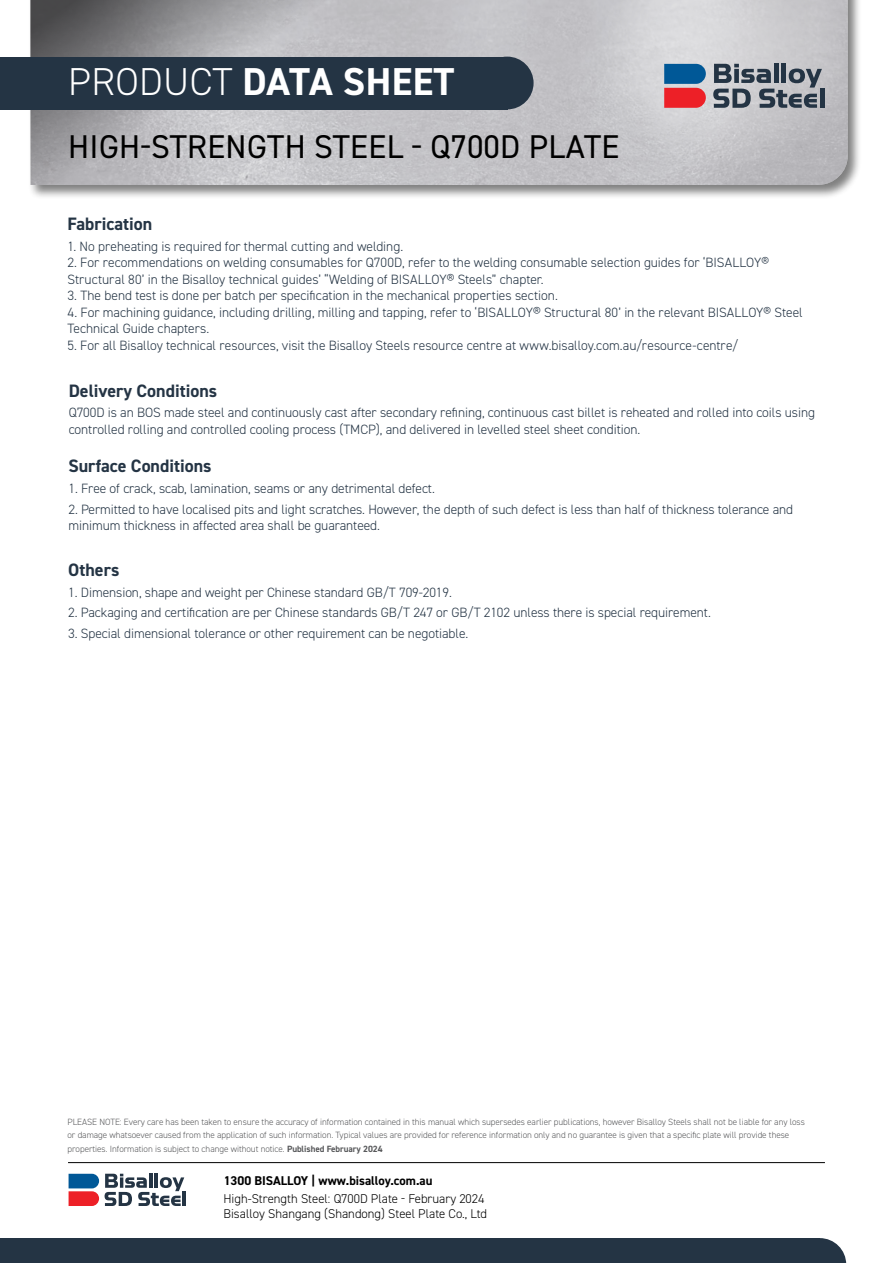
<style>
.page{position:relative;width:893px;height:1263px;background:#fff}
.page>*{position:absolute;margin:0;border:0;box-sizing:border-box;transform-origin:0 0}
.t1{font:700 39px "DIN2014";letter-spacing:.01em;color:#fff}
.t2{font:33px "DIN2014";letter-spacing:.01em;color:#000}
.t3{font:700 18px "DIN2014";color:#243444}
.t4{font:300 13.5px/16.5px "DIN2014";letter-spacing:-.005em;color:#243444}
.t5{font:300 12.75px/15.3px "DIN2014";color:#000}
.t6{font:700 12.75px "DIN2014";color:#000}
.t7{font:300 9.15px/13.6px "DIN2014";letter-spacing:-.005em;color:#58595b}
.s1{font-weight:300}
.s2{font-weight:700}
</style>
<div class="page">
<div style="left:28px;top:0;width:834px;height:199px;background:#000;opacity:.5"></div>
<svg style="left:30px;top:0;width:818px;height:185px;background:#b4b4b7"></svg>
<div style="left:0;top:57px;width:507px;height:52px;background:#243444"></div>
<div style="left:481px;top:57px;width:53px;height:52px;background:#243444;border-radius:50%"></div>
<svg style="left:598px;top:0;width:250px;height:175px;background:#bdbbc0"></svg>
<hr style="left:820px;top:89px;width:4px;height:19px;background:#243444">
<div style="left:0;top:1238px;width:820px;height:25px;background:#243444"></div>
<svg style="left:820px;top:1238px;width:26px;height:25px"></svg>
<svg style="left:69px;top:1174px;width:30px;height:32px"></svg>
<svg style="left:105px;top:1174px;width:79px;height:32px"></svg>
<hr style="left:183px;top:1192px;width:3px;height:14px;background:#243444">
<hr style="left:68px;top:1162px;width:757px;height:1px;background:#000">
<h1 class="t1" style="left:68px;top:56px;width:388px"><span class="s1">PRODUCT</span> DATA SHEET</h1>
<h2 class="t2" style="left:68px;top:126px;width:553px">HIGH-STRENGTH STEEL - Q700D PLATE</h2>
<h3 class="t3" style="left:68px;top:212px;width:86px">Fabrication</h3>
<p class="t4" style="left:68px;top:238px;width:337px">1. No preheating is required for thermal cutting and welding.</p>
<p class="t4" style="left:68px;top:254px;width:703px">2. For recommendations on welding consumables for Q700D, refer to the welding consumable selection guides for ‘BISALLOY®<br>Structural 80’ in the Bisalloy technical guides’ “Welding of BISALLOY® Steels” chapter.</p>
<p class="t4" style="left:68px;top:287px;width:492px">3. The bend test is done per batch per specification in the mechanical properties section.</p>
<p class="t4" style="left:68px;top:304px;width:737px">4. For machining guidance, including drilling, milling and tapping, refer to ‘BISALLOY® Structural 80’ in the relevant BISALLOY® Steel<br>Technical Guide chapters.</p>
<p class="t4" style="left:68px;top:337px;width:672px">5. For all Bisalloy technical resources, visit the Bisalloy Steels resource centre at www.bisalloy.com.au/resource-centre/</p>
<h3 class="t3" style="left:69px;top:378px;width:150px">Delivery Conditions</h3>
<p class="t4" style="left:69px;top:404px;width:748px">Q700D is an BOS made steel and continuously cast after secondary refining, continuous cast billet is reheated and rolled into coils using controlled rolling and controlled cooling process (TMCP), and delivered in levelled steel sheet condition.</p>
<h3 class="t3" style="left:68px;top:454px;width:145px">Surface Conditions</h3>
<p class="t4" style="left:68px;top:480px;width:368px">1. Free of crack, scab, lamination, seams or any detrimental defect.</p>
<p class="t4" style="left:68px;top:501px;width:726px">2. Permitted to have localised pits and light scratches. However, the depth of such defect is less than half of thickness tolerance and minimum thickness in affected area shall be guaranteed.</p>
<h3 class="t3" style="left:68px;top:558px;width:53px">Others</h3>
<p class="t4" style="left:68px;top:584px;width:385px">1. Dimension, shape and weight per Chinese standard GB/T 709-2019.</p>
<p class="t4" style="left:68px;top:605px;width:644px">2. Packaging and certification are per Chinese standards GB/T 247 or GB/T 2102 unless there is special requirement.</p>
<p class="t4" style="left:68px;top:625px;width:401px">3. Special dimensional tolerance or other requirement can be negotiable.</p>
<p class="t7" style="left:68px;top:1115px;width:739px">PLEASE NOTE: Every care has been taken to ensure the accuracy of information contained in this manual which supersedes earlier publications, however Bisalloy Steels shall not be liable for any loss or damage whatsoever caused from the application of such information. Typical values are provided for reference information only and no guarantee is given that a specific plate will provide these properties. Information is subject to change without notice. <span class="s2">Published February 2024</span></p>
<p class="t6" style="left:224px;top:1172px;width:210px">1300 BISALLOY | www.bisalloy.com.au</p>
<p class="t5" style="left:223px;top:1191px;width:265px">High-Strength Steel: Q700D Plate - February 2024<br>Bisalloy Shangang (Shandong) Steel Plate Co., Ltd</p>
</div>
